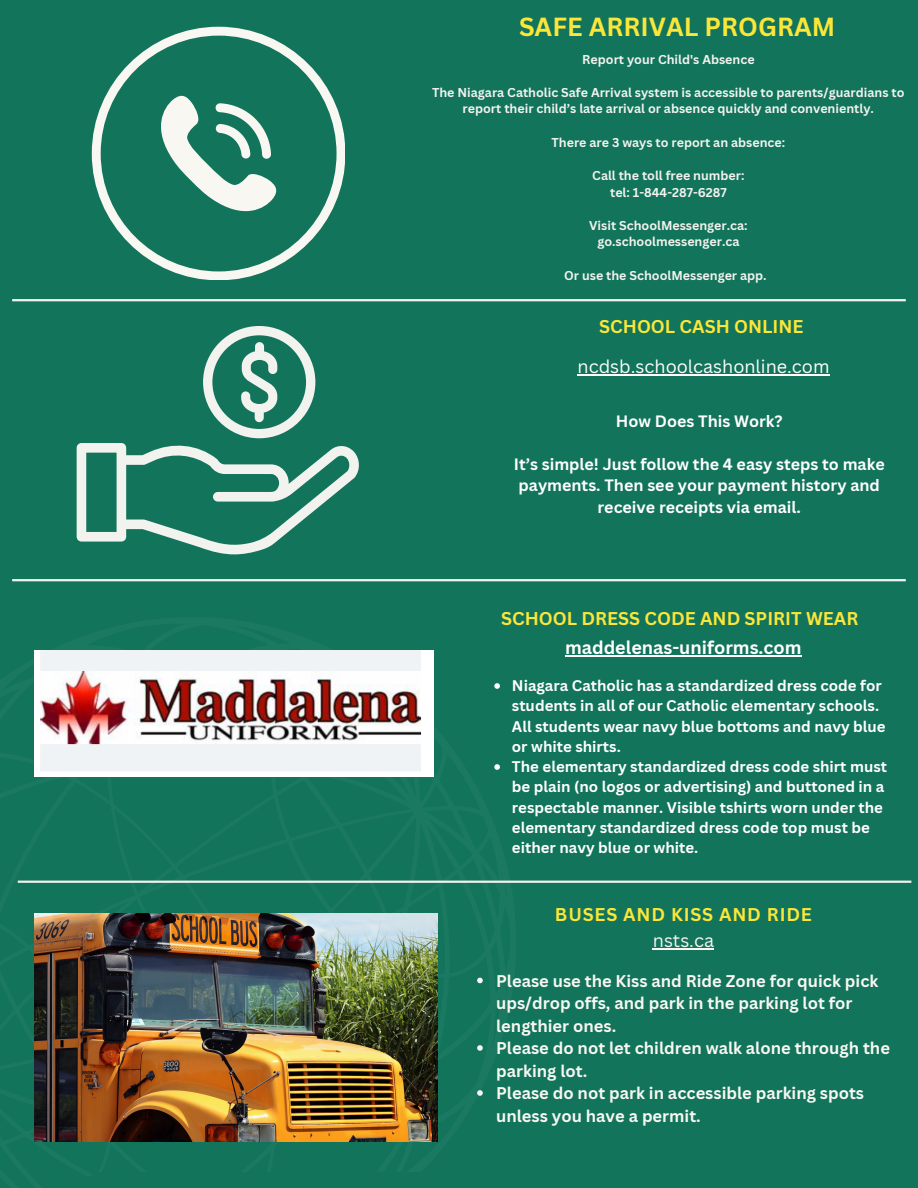
<style>
.page{position:relative;width:918px;height:1188px;background:#12745b}
.page>*{position:absolute;margin:0;border:0;box-sizing:border-box;transform-origin:0 0}
.t1{font:700 25.5px "Canva Sans";color:#fbe639}
.t2{font:700 18px "Canva Sans";color:#fbe639}
.t3{font:18px "Canva Sans";color:#fff}
.t4{font:700 18px "Canva Sans";color:#fff}
.t5{font:700 18px "Canva Sans";letter-spacing:.045em;color:#fbe639}
.t6{font:18px "Canva Sans";color:#f8f7f2}
.t7{font:700 16.5px/22.5px "Canva Sans";color:#f8f7f2}
.t8{font:700 16.05px/21.3px "Canva Sans";color:#fff;text-align:center}
.t9{font:700 15px/20.2px "Canva Sans";color:#fff}
.t10{font:700 12.45px/16.6px "Canva Sans";color:#f2f2ee;text-align:center}
</style>
<div class="page">
<svg style="left:17px;top:650px;width:499px;height:492px"></svg>
<img style="left:34px;top:914px;width:403px;height:227px">
<hr style="left:12px;top:299px;width:894px;height:2px;background:#f2f2ee">
<hr style="left:12px;top:579px;width:894px;height:2px;background:#f2f2ee">
<hr style="left:18px;top:881px;width:893px;height:2px;background:#f2f2ee">
<svg style="left:77px;top:326px;width:282px;height:228px"></svg>
<svg style="left:92px;top:27px;width:253px;height:253px"></svg>
<svg style="left:151px;top:92px;width:129px;height:129px"></svg>
<img style="left:34px;top:651px;width:400px;height:126px">
<hr style="left:565px;top:655px;width:237px;height:1px;background:#fff">
<hr style="left:653px;top:948px;width:61px;height:2px;background:#f8f7f2">
<svg style="left:477px;top:978px;width:6px;height:5px"></svg>
<svg style="left:477px;top:1045px;width:6px;height:6px"></svg>
<svg style="left:477px;top:1090px;width:6px;height:6px"></svg>
<hr style="left:578px;top:374px;width:252px;height:1px;background:#fff">
<svg style="left:494px;top:683px;width:6px;height:6px"></svg>
<svg style="left:494px;top:764px;width:6px;height:6px"></svg>
<p class="t1" style="left:519px;top:9px;width:318px">SAFE ARRIVAL PROGRAM</p>
<h2 class="t10" style="left:582px;top:50px;width:174px">Report your Child's Absence</h2>
<p class="t10" style="left:432px;top:84px;width:474px">The Niagara Catholic Safe Arrival system is accessible to parents/guardians to report their child’s late arrival or absence quickly and conveniently.</p>
<p class="t10" style="left:552px;top:134px;width:235px">There are 3 ways to report an absence:</p>
<h3 class="t10" style="left:592px;top:167px;width:154px">Call the toll free number:</h3>
<p class="t10" style="left:610px;top:183px;width:118px">tel: 1-844-287-6287</p>
<p class="t10" style="left:589px;top:217px;width:160px">Visit SchoolMessenger.ca:</p>
<h2 class="t10" style="left:597px;top:233px;width:143px">go.schoolmessenger.ca</h2>
<h4 class="t10" style="left:564px;top:267px;width:204px">Or use the SchoolMessenger app.</h4>
<p class="t2" style="left:599px;top:314px;width:206px">SCHOOL CASH ONLINE</p>
<p class="t3" style="left:578px;top:354px;width:253px">ncdsb.schoolcashonline.com</p>
<h5 class="t8" style="left:616px;top:410px;width:168px">How Does This Work?</h5>
<h5 class="t8" style="left:514px;top:453px;width:372px">It’s simple! Just follow the 4 easy steps to make payments. Then see your payment history and receive receipts via email.</h5>
<p class="t2" style="left:501px;top:605px;width:359px">SCHOOL DRESS CODE AND SPIRIT WEAR</p>
<p class="t4" style="left:565px;top:635px;width:238px">maddelenas-uniforms.com</p>
<h2 class="t9" style="left:512px;top:675px;width:375px">Niagara Catholic has a standardized dress code for students in all of our Catholic elementary schools.<br>All students wear navy blue bottoms and navy blue or white shirts.</h2>
<h4 class="t9" style="left:512px;top:756px;width:377px">The elementary standardized dress code shirt must be plain (no logos or advertising) and buttoned in a respectable manner. Visible tshirts worn under the elementary standardized dress code top must be either navy blue or white.</h4>
<p class="t5" style="left:555px;top:901px;width:258px">BUSES AND KISS AND RIDE</p>
<p class="t6" style="left:653px;top:928px;width:63px">nsts.ca</p>
<p class="t7" style="left:496px;top:969px;width:384px">Please use the Kiss and Ride Zone for quick pick ups/drop offs, and park in the parking lot for lengthier ones.</p>
<p class="t7" style="left:496px;top:1037px;width:395px">Please do not let children walk alone through the parking lot.</p>
<p class="t7" style="left:496px;top:1082px;width:369px">Please do not park in accessible parking spots unless you have a permit.</p>
</div>
